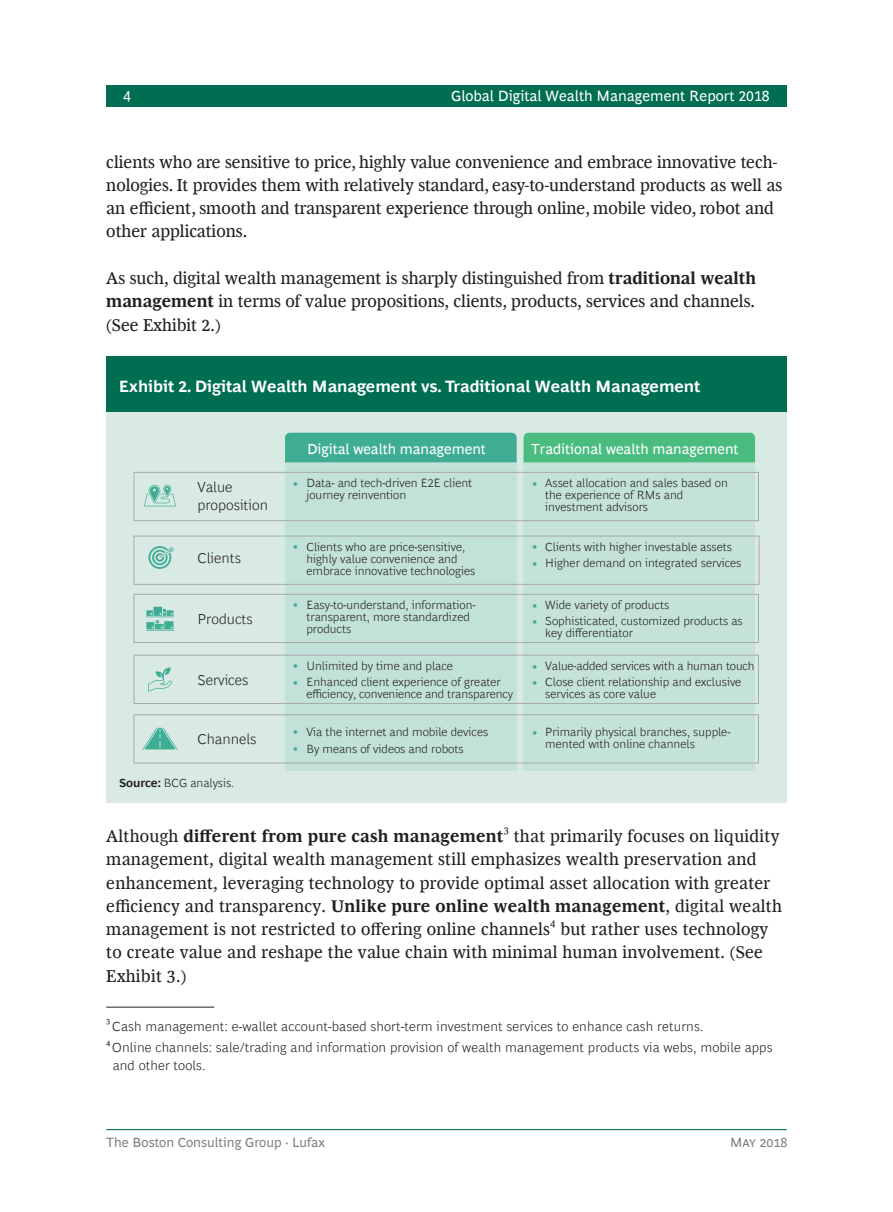
<style>
.page{position:relative;width:893px;height:1212px;background:#fff}
.page>*{position:absolute;margin:0;border:0;box-sizing:border-box;transform-origin:0 0}
.t1{font:17.25px/23.2px "Henderson BCG Serif";letter-spacing:.015em;color:#231f20}
.t2{font:700 17.25px "Henderson BCG Serif";letter-spacing:.015em;color:#231f20}
.t3{font:700 16.5px "Henderson BCG Sans";color:#fff}
.t4{font:15px "Henderson BCG Sans";color:#fff}
.t5{font:14.55px "Henderson BCG Sans";color:#fff}
.t6{font:300 14.55px/17.5px "Henderson BCG Sans";color:#231f20}
.t7{font:300 13.5px/17.2px "Henderson BCG Sans";letter-spacing:.01em;color:#231f20}
.t8{font:13.5px "Henderson BCG Sans";color:#808285}
.t9{font:300 12px/12px "Henderson BCG Sans";color:#231f20}
.t10{font:300 12px/16.5px "Henderson BCG Sans";color:#3fad94}
.t11{font:10.05px "Henderson BCG Serif";color:#231f20}
.t12{font:7.8px "Henderson BCG Serif";color:#231f20}
.s1{font-weight:700}
.s2{color:#3fad94}
.s3{font-weight:400}
</style>
<div class="page">
<hr style="left:106px;top:1129px;width:681px;height:1px;background:#006e51">
<div style="left:106px;top:85px;width:681px;height:21px;background:#006e51"></div>
<hr style="left:106px;top:1007px;width:108px;height:1px;background:#231f20">
<div style="left:106px;top:356px;width:681px;height:447px;background:#d9eae5"></div>
<div style="left:106px;top:356px;width:681px;height:55px;background:#006e51"></div>
<div style="left:285px;top:462px;width:232px;height:308px;background:#c2e1d9"></div>
<div style="left:285px;top:433px;width:232px;height:29px;background:#3fad94"></div>
<div style="left:523px;top:433px;width:232px;height:29px;background:#4bbc80"></div>
<svg style="left:148px;top:546px;width:26px;height:23px"></svg>
<svg style="left:144px;top:485px;width:32px;height:21px"></svg>
<svg style="left:146px;top:607px;width:28px;height:24px"></svg>
<svg style="left:148px;top:667px;width:24px;height:25px"></svg>
<div style="left:523px;top:462px;width:232px;height:308px;background:#c4e3d6"></div>
<div style="left:134px;top:472px;width:625px;height:49px;border:1px solid #a8aaad"></div>
<div style="left:134px;top:536px;width:625px;height:49px;border:1px solid #a8aaad"></div>
<div style="left:134px;top:594px;width:625px;height:49px;border:1px solid #a8aaad"></div>
<div style="left:134px;top:655px;width:625px;height:49px;border:1px solid #a8aaad"></div>
<div style="left:134px;top:714px;width:625px;height:49px;border:1px solid #a8aaad"></div>
<svg style="left:143px;top:728px;width:34px;height:21px"></svg>
<p class="t4" style="left:123px;top:85px;width:9px">4</p>
<p class="t4" style="left:451px;top:85px;width:320px">Global Digital Wealth Management Report 2018</p>
<p class="t1" style="left:106px;top:149px;width:677px">clients who are sensitive to price, highly value convenience and embrace innovative tech&shy;nologies. It provides them with relatively standard, easy-to-understand products as well as an efficient, smooth and transparent experience through online, mobile video, robot and other applications.</p>
<p class="t1" style="left:106px;top:265px;width:651px;text-align:justify">As such, digital wealth management is sharply distinguished from <span class="s1">traditional wealth management</span> in terms of value propositions, clients, products, services and channels. (See Exhibit 2.)</p>
<p class="t3" style="left:119px;top:374px;width:583px">Exhibit 2. Digital Wealth Management vs. Traditional Wealth Management</p>
<p class="t6" style="left:198px;top:477px;width:72px">Value proposition</p>
<p class="t6" style="left:198px;top:548px;width:45px">Clients</p>
<p class="t6" style="left:198px;top:609px;width:57px">Products</p>
<p class="t6" style="left:198px;top:670px;width:53px">Services</p>
<p class="t5" style="left:307px;top:438px;width:180px">Digital wealth management</p>
<p class="t5" style="left:531px;top:438px;width:209px">Traditional wealth management</p>
<p class="t9" style="left:306px;top:476px;width:167px;text-indent:-14px"><span class="s2">•</span> Data- and tech-driven E2E client journey reinvention</p>
<p class="t9" style="left:545px;top:476px;width:184px;text-indent:-13px"><span class="s2">•</span> Asset allocation and sales based on the experience of RMs and investment advisors</p>
<p class="t9" style="left:306px;top:540px;width:170px;text-indent:-14px"><span class="s2">•</span> Clients who are price-sensitive, highly value convenience and embrace innovative technologies</p>
<p class="t10" style="left:532px;top:537px;width:7px">• •</p>
<p class="t9" style="left:545px;top:537px;width:198px;line-height:16.5px">Clients with higher investable assets<br>Higher demand on integrated services</p>
<p class="t9" style="left:306px;top:598px;width:171px;text-indent:-14px"><span class="s2">•</span> Easy-to-understand, information&shy;transparent, more standardized products</p>
<p class="t10" style="left:532px;top:595px;width:7px">• •</p>
<p class="t9" style="left:545px;top:596px;width:199px;line-height:16.5px">Wide variety of products<br>Sophisticated, customized products as</p>
<p class="t9" style="left:545px;top:626px;width:89px">key differentiator</p>
<p class="t10" style="left:293px;top:656px;width:7px">• •</p>
<p class="t9" style="left:306px;top:656px;width:196px;line-height:16.5px">Unlimited by time and place<br>Enhanced client experience of greater</p>
<p class="t9" style="left:306px;top:687px;width:208px">efficiency, convenience and transparency</p>
<p class="t10" style="left:532px;top:656px;width:7px">• •</p>
<p class="t9" style="left:545px;top:656px;width:211px;line-height:16.5px">Value-added services with a human touch<br>Close client relationship and exclusive</p>
<p class="t9" style="left:545px;top:687px;width:112px">services as core value</p>
<p class="t10" style="left:293px;top:722px;width:7px">• •</p>
<p class="t9" style="left:306px;top:723px;width:183px;line-height:16.5px">Via the internet and mobile devices<br>By means of videos and robots</p>
<p class="t9" style="left:532px;top:725px;width:200px"><span class="s2">•</span> Primarily physical branches, supple-</p>
<p class="t6" style="left:198px;top:729px;width:61px">Channels</p>
<p class="t9" style="left:545px;top:737px;width:151px">mented with online channels</p>
<p class="t9" style="left:119px;top:776px;width:117px"><span class="s1">Source:</span> BCG analysis.</p>
<p class="t2" style="left:106px;top:823px;width:399px"><span class="s3">Although</span> different from pure cash management</p>
<p class="t11" style="left:504px;top:823px;width:7px">3</p>
<p class="t1" style="left:106px;top:823px;width:677px;text-indent:408px">that primarily focuses on liquidity management, digital wealth management still emphasizes wealth preservation and enhancement, leveraging technology to provide optimal asset allocation with greater efficiency and transparency. <span class="s1">Unlike pure online wealth management</span>, digital wealth management is not restricted to offering online channels</p>
<p class="t11" style="left:550px;top:916px;width:7px">4</p>
<p class="t1" style="left:106px;top:916px;width:663px;text-indent:454px">but rather uses technology to create value and reshape the value chain with minimal human involvement. (See<br>Exhibit 3.)</p>
<p class="t12" style="left:106px;top:1015px;width:6px">3</p>
<p class="t7" style="left:112px;top:1016px;width:593px">Cash management: e-wallet account-based short-term investment services to enhance cash returns.</p>
<p class="t12" style="left:106px;top:1037px;width:6px">4</p>
<p class="t7" style="left:112px;top:1038px;width:662px">Online channels: sale/trading and information provision of wealth management products via webs, mobile apps and other tools.</p>
<p class="t8" style="left:106px;top:1133px;width:220px">The Boston Consulting Group · Lufax</p>
<p class="t8" style="left:730px;top:1132px;width:59px">May 2018</p>
</div>
